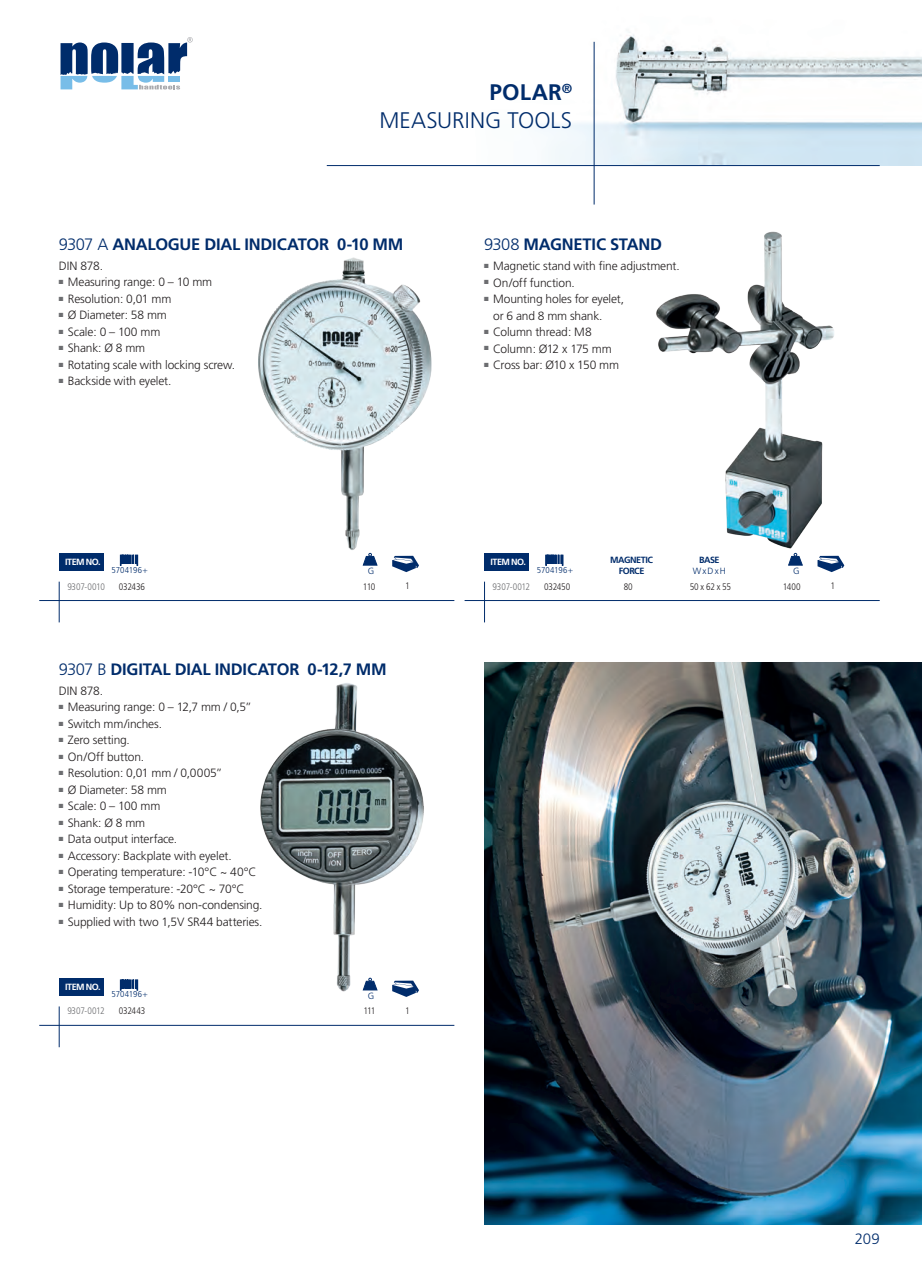
<style>
.page{position:relative;width:922px;height:1263px;background:#fff}
.page>*{position:absolute;margin:0;border:0;box-sizing:border-box;transform-origin:0 0}
.t1{font:300 22.5px "Frutiger";color:#002c6b}
.t2{font:700 22.5px "Frutiger";letter-spacing:.01em;color:#002c6b}
.t3{font:700 16.5px "Frutiger";letter-spacing:-.01em;color:#002c6b}
.t4{font:300 15px "Frutiger";color:#002c6b}
.t5{font:300 12px/16.5px "Frutiger";letter-spacing:-.015em;color:#231f20}
.t6{font:300 condensed 9.45px "Frutiger";letter-spacing:-.025em;color:#231f20}
.t7{font:300 condensed 9.45px "Frutiger";letter-spacing:-.025em;color:#6c6d70}
.t8{font:700 9px "Frutiger";letter-spacing:-.05em;color:#fff}
.t9{font:700 9px/11.1px "Frutiger";letter-spacing:-.05em;color:#002c6b;text-align:center}
.t10{font:300 9px "Frutiger";color:#002c6b}
.t11{font:300 condensed 8.55px "Frutiger";letter-spacing:.005em;color:#002c6b;scale:1.05 1}
.s1{font-weight:300}
</style>
<div class="page">
<img style="left:535px;top:32px;width:387px;height:134px">
<img style="left:258px;top:257px;width:174px;height:309px">
<img style="left:260px;top:683px;width:164px;height:309px">
<img style="left:656px;top:231px;width:189px;height:335px">
<img style="left:484px;top:662px;width:438px;height:562px">
<svg style="left:61px;top:37px;width:132px;height:52px"></svg>
<hr style="left:594px;top:42px;width:1px;height:162px;background:#002c6b">
<hr style="left:327px;top:165px;width:552px;height:1px;background:#002c6b">
<svg style="left:363px;top:552px;width:14px;height:13px"></svg>
<svg style="left:363px;top:977px;width:14px;height:13px"></svg>
<svg style="left:788px;top:552px;width:15px;height:13px"></svg>
<svg style="left:120px;top:555px;width:18px;height:10px"></svg>
<svg style="left:120px;top:979px;width:18px;height:11px"></svg>
<svg style="left:545px;top:555px;width:19px;height:10px"></svg>
<svg style="left:392px;top:556px;width:27px;height:16px"></svg>
<svg style="left:392px;top:980px;width:27px;height:16px"></svg>
<svg style="left:817px;top:556px;width:27px;height:16px"></svg>
<hr style="left:59px;top:581px;width:1px;height:41px;background:#002c6b">
<hr style="left:59px;top:1006px;width:1px;height:41px;background:#002c6b">
<hr style="left:484px;top:581px;width:1px;height:41px;background:#002c6b">
<hr style="left:39px;top:600px;width:415px;height:1px;background:#002c6b">
<hr style="left:39px;top:1024px;width:415px;height:1px;background:#002c6b">
<hr style="left:464px;top:600px;width:415px;height:1px;background:#002c6b">
<div style="left:59px;top:553px;width:44px;height:17px;background:#002c6b"></div>
<div style="left:59px;top:978px;width:44px;height:17px;background:#002c6b"></div>
<div style="left:484px;top:553px;width:45px;height:17px;background:#002c6b"></div>
<h1 class="t2" style="left:489px;top:79px;width:84px">POLAR<sup>®</sup></h1>
<h1 class="t1" style="left:379px;top:107px;width:194px">MEASURING TOOLS</h1>
<h2 class="t3" style="left:59px;top:234px;width:346px"><span class="s1">9307 A</span> ANALOGUE DIAL INDICATOR 0-10 MM</h2>
<p class="t5" style="left:59px;top:258px;width:46px">DIN 878.</p>
<p class="t5" style="left:59px;top:274px;width:155px"><sup>■</sup> Measuring range: 0 – 10 mm</p>
<p class="t5" style="left:59px;top:291px;width:114px"><sup>■</sup> Resolution: 0,01 mm</p>
<p class="t5" style="left:59px;top:307px;width:109px"><sup>■</sup> Ø Diameter: 58 mm</p>
<p class="t5" style="left:59px;top:324px;width:103px"><sup>■</sup> Scale: 0 – 100 mm</p>
<p class="t5" style="left:59px;top:340px;width:88px"><sup>■</sup> Shank: Ø 8 mm</p>
<p class="t5" style="left:59px;top:357px;width:178px"><sup>■</sup> Rotating scale with locking screw.</p>
<p class="t5" style="left:59px;top:373px;width:114px"><sup>■</sup> Backside with eyelet.</p>
<h2 class="t3" style="left:484px;top:234px;width:179px"><span class="s1">9308</span> MAGNETIC STAND</h2>
<p class="t5" style="left:484px;top:258px;width:197px"><sup>■</sup> Magnetic stand with fine adjustment.</p>
<p class="t5" style="left:484px;top:274px;width:92px"><sup>■</sup> On/off function.</p>
<p class="t5" style="left:493px;top:291px;width:132px;text-indent:-9px"><sup>■</sup> Mounting holes for eyelet, or 6 and 8 mm shank.</p>
<p class="t5" style="left:484px;top:324px;width:109px"><sup>■</sup> Column thread: M8</p>
<p class="t5" style="left:484px;top:340px;width:129px"><sup>■</sup> Column: Ø12 x 175 mm</p>
<p class="t5" style="left:484px;top:357px;width:136px"><sup>■</sup> Cross bar: Ø10 x 150 mm</p>
<p class="t8" style="left:65px;top:557px;width:37px">ITEM NO.</p>
<p class="t9" style="left:610px;top:554px;width:44px">MAGNETIC<br>FORCE</p>
<p class="t9" style="left:699px;top:554px;width:22px">BASE</p>
<p class="t8" style="left:490px;top:557px;width:37px">ITEM NO.</p>
<p class="t11" style="left:112px;top:564px;width:36px">5704196+</p>
<p class="t10" style="left:793px;top:565px;width:8px">G</p>
<p class="t11" style="left:537px;top:564px;width:36px">5704196+</p>
<p class="t10" style="left:368px;top:565px;width:8px">G</p>
<p class="t10" style="left:693px;top:566px;width:34px">W x D x H</p>
<p class="t7" style="left:67px;top:581px;width:39px">9307-0010</p>
<p class="t6" style="left:119px;top:581px;width:28px">032436</p>
<p class="t6" style="left:363px;top:581px;width:14px">110</p>
<p class="t6" style="left:405px;top:580px;width:6px">1</p>
<p class="t6" style="left:544px;top:581px;width:28px">032450</p>
<p class="t6" style="left:624px;top:581px;width:11px">80</p>
<p class="t6" style="left:690px;top:581px;width:43px">50 x 62 x 55</p>
<p class="t6" style="left:783px;top:581px;width:19px">1400</p>
<p class="t7" style="left:493px;top:581px;width:39px">9307-0012</p>
<h2 class="t3" style="left:59px;top:659px;width:329px"><span class="s1">9307 B</span> DIGITAL DIAL INDICATOR 0-12,7 MM</h2>
<p class="t5" style="left:59px;top:682px;width:46px">DIN 878.</p>
<p class="t5" style="left:59px;top:699px;width:195px"><sup>■</sup> Measuring range: 0 – 12,7 mm / 0,5”</p>
<p class="t5" style="left:59px;top:715px;width:105px"><sup>■</sup> Switch mm/inches.</p>
<p class="t5" style="left:59px;top:732px;width:73px"><sup>■</sup> Zero setting.</p>
<p class="t5" style="left:59px;top:748px;width:87px"><sup>■</sup> On/Off button.</p>
<p class="t5" style="left:59px;top:765px;width:165px"><sup>■</sup> Resolution: 0,01 mm / 0,0005”</p>
<p class="t5" style="left:59px;top:781px;width:109px"><sup>■</sup> Ø Diameter: 58 mm</p>
<p class="t5" style="left:59px;top:798px;width:103px"><sup>■</sup> Scale: 0 – 100 mm</p>
<p class="t5" style="left:59px;top:814px;width:88px"><sup>■</sup> Shank: Ø 8 mm</p>
<p class="t5" style="left:59px;top:831px;width:120px"><sup>■</sup> Data output interface.</p>
<p class="t5" style="left:59px;top:847px;width:174px"><sup>■</sup> Accessory: Backplate with eyelet.</p>
<p class="t5" style="left:59px;top:864px;width:199px"><sup>■</sup> Operating temperature: -10°C ~ 40°C</p>
<p class="t5" style="left:59px;top:880px;width:187px"><sup>■</sup> Storage temperature: -20°C ~ 70°C</p>
<p class="t5" style="left:59px;top:897px;width:205px"><sup>■</sup> Humidity: Up to 80% non-condensing.</p>
<p class="t5" style="left:59px;top:913px;width:205px"><sup>■</sup> Supplied with two 1,5V SR44 batteries.</p>
<p class="t8" style="left:65px;top:981px;width:37px">ITEM NO.</p>
<p class="t7" style="left:67px;top:1005px;width:39px">9307-0012</p>
<p class="t11" style="left:112px;top:989px;width:36px">5704196+</p>
<p class="t10" style="left:368px;top:990px;width:8px">G</p>
<p class="t6" style="left:119px;top:1005px;width:28px">032443</p>
<p class="t6" style="left:363px;top:1005px;width:13px">111</p>
<p class="t6" style="left:405px;top:1005px;width:6px">1</p>
<p class="t6" style="left:830px;top:580px;width:6px">1</p>
<p class="t4" style="left:855px;top:1230px;width:26px">209</p>
</div>
